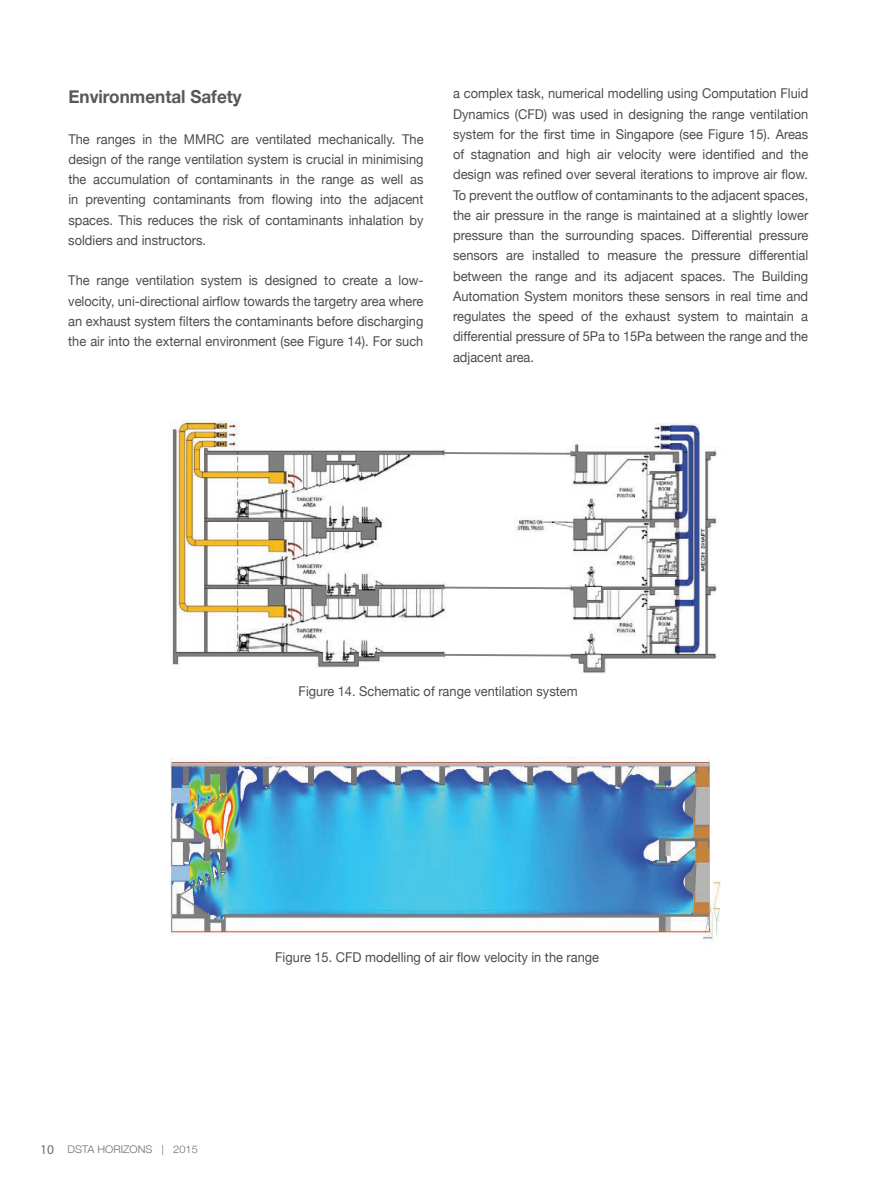
<style>
.page{position:relative;width:894px;height:1192px;background:#fff}
.page>*{position:absolute;margin:0;border:0;box-sizing:border-box;transform-origin:0 0}
.t1{font:700 18px "Helvetica Neue";color:#57585a;scale:.95 1}
.t2{font:13.5px/20.2px "Helvetica Neue";color:#4b4c4d;text-align:justify;scale:.95 1}
.t3{font:300 10.5px "Helvetica Neue";color:#6c6d70;scale:1.05 1}
.s1{font-family:"Myriad Pro";font-weight:400;font-size:13.5px}
</style>
<div class="page">
<img style="left:172px;top:420px;width:275px;height:249px">
<img style="left:515px;top:423px;width:202px;height:250px">
<svg style="left:438px;top:585px;width:134px;height:5px"></svg>
<svg style="left:438px;top:653px;width:134px;height:4px"></svg>
<svg style="left:441px;top:451px;width:134px;height:4px"></svg>
<img style="left:171px;top:757px;width:549px;height:185px">
<h1 class="t1" style="left:68px;top:85px;width:184px">Environmental Safety</h1>
<p class="t2" style="left:68px;top:128px;width:375px">The ranges in the MMRC are ventilated mechanically. The design of the range ventilation system is crucial in minimising the accumulation of contaminants in the range as well as in preventing contaminants from flowing into the adjacent spaces. This reduces the risk of contaminants inhalation by soldiers and instructors.</p>
<p class="t2" style="left:68px;top:270px;width:375px">The range ventilation system is designed to create a low&shy;velocity, uni-directional airflow towards the targetry area where an exhaust system filters the contaminants before discharging the air into the external environment (see Figure 14). For such</p>
<p class="t2" style="left:453px;top:83px;width:375px">a complex task, numerical modelling using Computation Fluid Dynamics (CFD) was used in designing the range ventilation system for the first time in Singapore (see Figure 15). Areas of stagnation and high air velocity were identified and the design was refined over several iterations to improve air flow.<br>To prevent the outflow of contaminants to the adjacent spaces, the air pressure in the range is maintained at a slightly lower pressure than the surrounding spaces. Differential pressure sensors are installed to measure the pressure differential between the range and its adjacent spaces. The Building Automation System monitors these sensors in real time and regulates the speed of the exhaust system to maintain a differential pressure of 5Pa to 15Pa between the range and the adjacent area.</p>
<p class="t2" style="left:299px;top:680px;width:295px">Figure 14. Schematic of range ventilation system</p>
<p class="t3" style="left:40px;top:1143px;width:152px"><span class="s1">10</span> DSTA HORIZONS | 2015</p>
<p class="t2" style="left:275px;top:946px;width:342px">Figure 15. CFD modelling of air flow velocity in the range</p>
</div>
